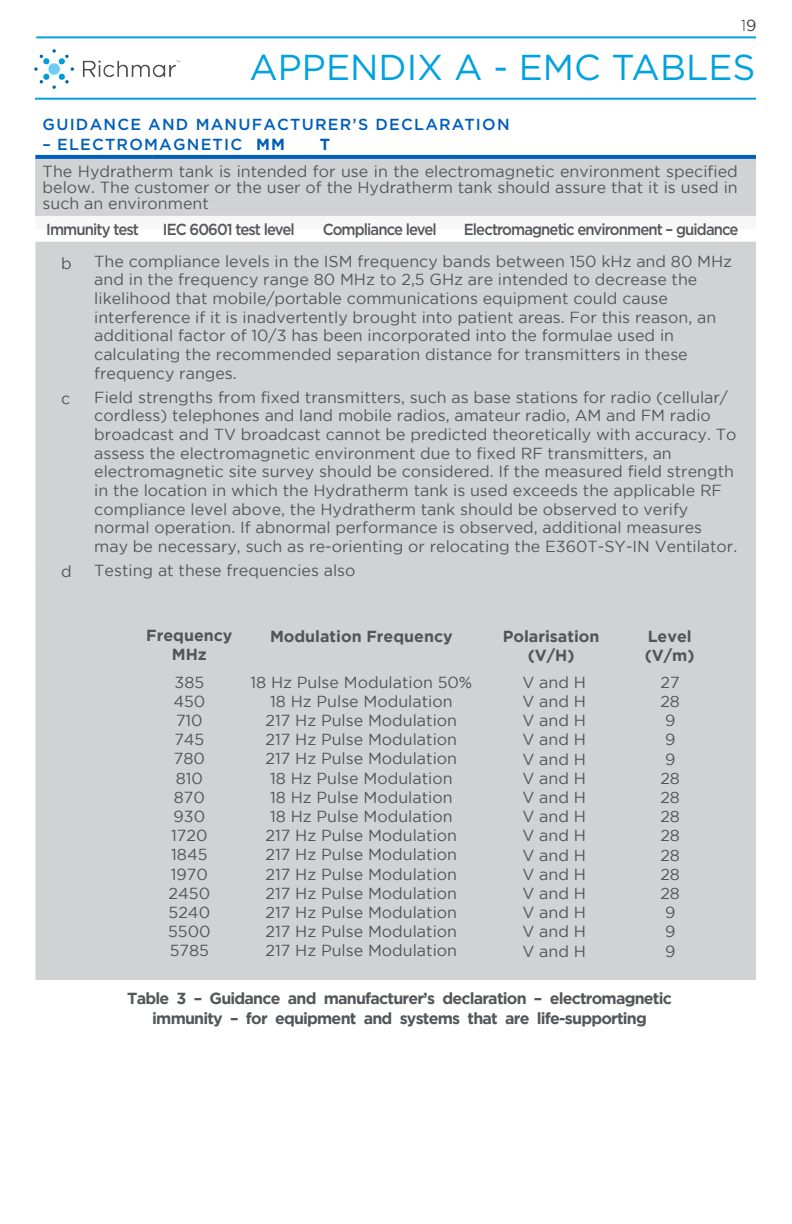
<style>
.page{position:relative;width:792px;height:1224px;background:#fff}
.page>*{position:absolute;margin:0;border:0;box-sizing:border-box;transform-origin:0 0}
.t1{font:36px "Gotham";color:#00a2df}
.Tech_Spec_Table_Text{font:16px/18.6px "Gotham";color:#54575a}
.t2{font:16px/19.2px "Gotham";color:#515557;text-align:center}
.t3{font:700 16px/19.6px "Gotham";letter-spacing:-.05em;color:#54575a;text-align:center}
.Tech_Spec_Table_Text-2{font:500 16px "Gotham";letter-spacing:-.06em;color:#54575a;scale:.93 1}
.Table_Header{font:500 16px "Gotham";letter-spacing:.075em;color:#005fb9}
.t4{font:700 16px/19.2px "Gotham";color:#515557;text-align:center}
.t5{font:300 16px "Gotham";color:#313e48}
.s1{font-weight:400}
.s2{font-weight:700}
</style>
<div class="page">
<hr style="left:35px;top:98px;width:721px;height:2px;background:#00a2df">
<hr style="left:36px;top:36px;width:720px;height:2px;background:#00a2df">
<img style="left:35px;top:49px;width:144px;height:40px">
<div style="left:35px;top:157px;width:721px;height:59px;background:#d1d2d4"></div>
<div style="left:35px;top:242px;width:721px;height:737px;background:#d1d2d4"></div>
<svg style="left:35px;top:155px;width:117px;height:4px"></svg>
<svg style="left:152px;top:155px;width:160px;height:4px"></svg>
<svg style="left:312px;top:155px;width:141px;height:4px"></svg>
<svg style="left:453px;top:155px;width:303px;height:4px"></svg>
<p class="t5" style="left:741px;top:15px;width:17px">1<span class="s1">9</span></p>
<p class="t1" style="left:249px;top:45px;width:508px">APPENDIX A - EMC TABLES</p>
<p class="Table_Header" style="left:43px;top:114px;width:468px">GUIDANCE AND MANUFACTURER’S DECLARATION</p>
<p class="Table_Header" style="left:43px;top:134px;width:302px">– ELECTROMAGNETIC <span class="s2">IMMUNITY</span></p>
<p class="Tech_Spec_Table_Text" style="left:43px;top:163px;width:697px;line-height:16px;text-align:justify">The Hydratherm tank is intended for use in the electromagnetic environment specified below. The customer or the user of the Hydratherm tank should assure that it is used in such an environment</p>
<p class="Tech_Spec_Table_Text-2" style="left:46px;top:219px;width:101px">Immunity test</p>
<p class="Tech_Spec_Table_Text-2" style="left:163px;top:219px;width:143px">IEC 60601 test level</p>
<p class="Tech_Spec_Table_Text-2" style="left:323px;top:219px;width:124px">Compliance level</p>
<p class="Tech_Spec_Table_Text-2" style="left:464px;top:219px;width:297px">Electromagnetic environment – guidance</p>
<p class="Tech_Spec_Table_Text" style="left:94px;top:252px;width:639px">The compliance levels in the ISM frequency bands between 150 kHz and 80 MHz and in the frequency range 80 MHz to 2,5 GHz are intended to decrease the likelihood that mobile/portable communications equipment could cause interference if it is inadvertently brought into patient areas. For this reason, an additional factor of 10/3 has been incorporated into the formulae used in calculating the recommended separation distance for transmitters in these frequency ranges.</p>
<p class="Tech_Spec_Table_Text" style="left:94px;top:388px;width:645px">Field strengths from fixed transmitters, such as base stations for radio (cellular/ cordless) telephones and land mobile radios, amateur radio, AM and FM radio broadcast and TV broadcast cannot be predicted theoretically with accuracy. To assess the electromagnetic environment due to fixed RF transmitters, an electromagnetic site survey should be considered. If the measured field strength in the location in which the Hydratherm tank is used exceeds the applicable RF compliance level above, the Hydratherm tank should be observed to verify normal operation. If abnormal performance is observed, additional measures may be necessary, such as re-orienting or relocating the E360T-SY-IN Ventilator.</p>
<p class="Tech_Spec_Table_Text" style="left:94px;top:561px;width:263px">Testing at these frequencies also</p>
<p class="t2" style="left:61px;top:254px;width:12px">b</p>
<p class="t2" style="left:61px;top:388px;width:11px">c</p>
<p class="t2" style="left:61px;top:561px;width:12px">d</p>
<p class="t4" style="left:645px;top:626px;width:51px;text-align:left">Level (V/m)</p>
<p class="t2" style="left:660px;top:672px;width:21px;text-align:left">27<br>28<br>9<br>9<br>9<br>28<br>28<br>28<br>28<br>28<br>28<br>28<br>9<br>9<br>9</p>
<p class="t3" style="left:127px;top:988px;width:546px">Table 3 – Guidance and manufacturer’s declaration – electromagnetic immunity – for equipment and systems that are life-supporting</p>
<p class="t4" style="left:503px;top:626px;width:98px">Polarisation (V/H)</p>
<p class="t2" style="left:522px;top:672px;width:65px;text-align:justify">V and H V and H V and H V and H V and H V and H V and H V and H V and H V and H V and H V and H V and H V and H V and H</p>
<p class="t4" style="left:146px;top:626px;width:88px">Frequency<br>MHz</p>
<p class="t2" style="left:168px;top:672px;width:44px">385<br>450<br>710<br>745<br>780<br>810<br>870<br>930<br>1720<br>1845<br>1970<br>2450<br>5240<br>5500<br>5785</p>
<p class="t4" style="left:270px;top:626px;width:184px">Modulation Frequency</p>
<p class="t2" style="left:250px;top:672px;width:223px">18 Hz Pulse Modulation 50%<br>18 Hz Pulse Modulation<br>217 Hz Pulse Modulation<br>217 Hz Pulse Modulation<br>217 Hz Pulse Modulation<br>18 Hz Pulse Modulation<br>18 Hz Pulse Modulation<br>18 Hz Pulse Modulation<br>217 Hz Pulse Modulation<br>217 Hz Pulse Modulation<br>217 Hz Pulse Modulation<br>217 Hz Pulse Modulation<br>217 Hz Pulse Modulation<br>217 Hz Pulse Modulation<br>217 Hz Pulse Modulation</p>
</div>
